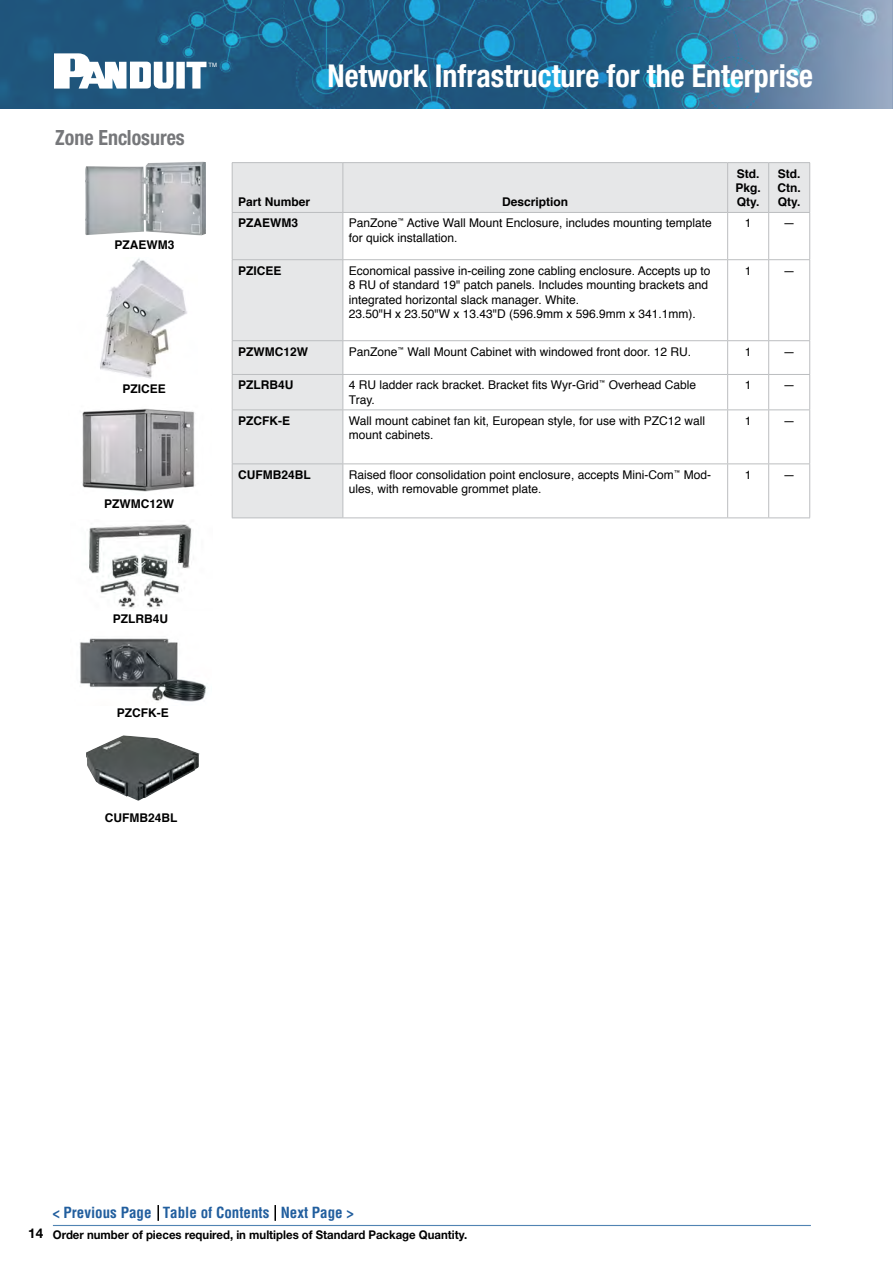
<style>
.page{position:relative;width:893px;height:1263px;background:#fff}
.page>*{position:absolute;margin:0;border:0;box-sizing:border-box;transform-origin:0 0}
.t1{font:700 condensed 31.5px "Helvetica Neue LT Std";color:#fff;scale:.95 1}
.t2{font:700 condensed 21px "Helvetica Neue LT Std";color:#76777a;scale:.95 1}
.t3{font:700 condensed 15px "Helvetica";color:#215e9e}
.t4{font:12px/14.4px "Helvetica";color:#000}
.t5{font:700 12px/14.4px "Helvetica";color:#000;text-align:justify}
.t6{font:700 12px "Helvetica Neue LT Std";color:#000;scale:.95 1}
.t7{font:6px "Helvetica";color:#fff}
.s1{font-size:13.5px}
</style>
<div class="page">
<img style="left:0;top:0;width:893px;height:109px">
<svg style="left:54px;top:53px;width:152px;height:36px"></svg>
<hr style="left:53px;top:1225px;width:758px;height:1px;background:#5184b3">
<svg style="left:233px;top:163px;width:576px;height:355px"></svg>
<hr style="left:232px;top:162px;width:111px;height:1px;background:#bcbec0">
<hr style="left:232px;top:163px;width:1px;height:49px;background:#bcbec0">
<hr style="left:343px;top:162px;width:385px;height:1px;background:#bcbec0">
<hr style="left:343px;top:163px;width:1px;height:49px;background:#bcbec0">
<hr style="left:728px;top:162px;width:41px;height:1px;background:#bcbec0">
<hr style="left:727px;top:163px;width:1px;height:49px;background:#bcbec0">
<hr style="left:769px;top:162px;width:41px;height:1px;background:#bcbec0">
<hr style="left:768px;top:163px;width:1px;height:49px;background:#bcbec0">
<hr style="left:809px;top:163px;width:1px;height:49px;background:#bcbec0">
<hr style="left:232px;top:213px;width:1px;height:46px;background:#bcbec0">
<hr style="left:343px;top:213px;width:1px;height:46px;background:#bcbec0">
<hr style="left:727px;top:213px;width:1px;height:46px;background:#bcbec0">
<hr style="left:768px;top:213px;width:1px;height:46px;background:#bcbec0">
<hr style="left:809px;top:213px;width:1px;height:46px;background:#bcbec0">
<hr style="left:232px;top:260px;width:1px;height:80px;background:#bcbec0">
<hr style="left:343px;top:260px;width:1px;height:80px;background:#bcbec0">
<hr style="left:727px;top:260px;width:1px;height:80px;background:#bcbec0">
<hr style="left:768px;top:260px;width:1px;height:80px;background:#bcbec0">
<hr style="left:809px;top:260px;width:1px;height:80px;background:#bcbec0">
<hr style="left:232px;top:340px;width:111px;height:1px;background:#bcbec0">
<hr style="left:232px;top:341px;width:1px;height:33px;background:#bcbec0">
<hr style="left:343px;top:340px;width:385px;height:1px;background:#bcbec0">
<hr style="left:343px;top:341px;width:1px;height:33px;background:#bcbec0">
<hr style="left:728px;top:340px;width:41px;height:1px;background:#bcbec0">
<hr style="left:727px;top:341px;width:1px;height:33px;background:#bcbec0">
<hr style="left:769px;top:340px;width:41px;height:1px;background:#bcbec0">
<hr style="left:768px;top:341px;width:1px;height:33px;background:#bcbec0">
<hr style="left:809px;top:341px;width:1px;height:33px;background:#bcbec0">
<hr style="left:232px;top:374px;width:111px;height:1px;background:#bcbec0">
<hr style="left:232px;top:375px;width:1px;height:35px;background:#bcbec0">
<hr style="left:343px;top:374px;width:385px;height:1px;background:#bcbec0">
<hr style="left:343px;top:375px;width:1px;height:35px;background:#bcbec0">
<hr style="left:728px;top:374px;width:41px;height:1px;background:#bcbec0">
<hr style="left:727px;top:375px;width:1px;height:35px;background:#bcbec0">
<hr style="left:769px;top:374px;width:41px;height:1px;background:#bcbec0">
<hr style="left:768px;top:375px;width:1px;height:35px;background:#bcbec0">
<hr style="left:809px;top:375px;width:1px;height:35px;background:#bcbec0">
<hr style="left:232px;top:410px;width:111px;height:1px;background:#bcbec0">
<hr style="left:232px;top:410px;width:1px;height:54px;background:#bcbec0">
<hr style="left:343px;top:410px;width:385px;height:1px;background:#bcbec0">
<hr style="left:343px;top:410px;width:1px;height:54px;background:#bcbec0">
<hr style="left:728px;top:410px;width:41px;height:1px;background:#bcbec0">
<hr style="left:727px;top:410px;width:1px;height:54px;background:#bcbec0">
<hr style="left:769px;top:410px;width:41px;height:1px;background:#bcbec0">
<hr style="left:768px;top:410px;width:1px;height:54px;background:#bcbec0">
<hr style="left:809px;top:410px;width:1px;height:54px;background:#bcbec0">
<hr style="left:232px;top:464px;width:111px;height:1px;background:#bcbec0">
<hr style="left:232px;top:464px;width:1px;height:54px;background:#bcbec0">
<hr style="left:343px;top:464px;width:385px;height:1px;background:#bcbec0">
<hr style="left:343px;top:464px;width:1px;height:54px;background:#bcbec0">
<hr style="left:728px;top:464px;width:41px;height:1px;background:#bcbec0">
<hr style="left:727px;top:464px;width:1px;height:54px;background:#bcbec0">
<hr style="left:769px;top:464px;width:41px;height:1px;background:#bcbec0">
<hr style="left:768px;top:464px;width:1px;height:54px;background:#bcbec0">
<hr style="left:809px;top:464px;width:1px;height:54px;background:#bcbec0">
<hr style="left:232px;top:518px;width:111px;height:1px;background:#bcbec0">
<hr style="left:343px;top:518px;width:385px;height:1px;background:#bcbec0">
<hr style="left:728px;top:518px;width:41px;height:1px;background:#bcbec0">
<hr style="left:769px;top:518px;width:41px;height:1px;background:#bcbec0">
<hr style="left:232px;top:212px;width:111px;height:1px;background:#bcbec0">
<hr style="left:343px;top:212px;width:385px;height:1px;background:#bcbec0">
<hr style="left:728px;top:212px;width:41px;height:1px;background:#bcbec0">
<hr style="left:769px;top:212px;width:41px;height:1px;background:#bcbec0">
<hr style="left:232px;top:259px;width:111px;height:1px;background:#bcbec0">
<hr style="left:343px;top:259px;width:385px;height:1px;background:#bcbec0">
<hr style="left:728px;top:259px;width:41px;height:1px;background:#bcbec0">
<hr style="left:769px;top:259px;width:41px;height:1px;background:#bcbec0">
<img style="left:100px;top:258px;width:87px;height:121px">
<img style="left:85px;top:162px;width:121px;height:73px">
<img style="left:88px;top:524px;width:104px;height:84px">
<img style="left:79px;top:638px;width:127px;height:64px">
<img style="left:86px;top:735px;width:114px;height:65px">
<img style="left:82px;top:408px;width:113px;height:84px">
<svg style="left:274px;top:1205px;width:2px;height:16px"></svg>
<svg style="left:157px;top:1205px;width:2px;height:16px"></svg>
<h2 class="t2" style="left:55px;top:124px;width:138px">Zone Enclosures</h2>
<p class="t5" style="left:114px;top:238px;width:62px">PZAEWM3</p>
<p class="t5" style="left:123px;top:382px;width:45px">PZICEE</p>
<p class="t5" style="left:104px;top:496px;width:71px">PZWMC12W</p>
<p class="t7" style="left:208px;top:61px;width:10px">TM</p>
<h1 class="t1" style="left:327px;top:57px;width:513px">Network Infrastructure for the Enterprise</h1>
<p class="t5" style="left:238px;top:195px;width:74px">Part Number</p>
<p class="t5" style="left:502px;top:195px;width:68px">Description</p>
<p class="t5" style="left:735px;top:166px;width:27px">Std.<br>Pkg.<br>Qty.</p>
<p class="t5" style="left:777px;top:166px;width:25px">Std.<br>Ctn.<br>Qty.</p>
<p class="t5" style="left:238px;top:216px;width:61px">PZAEWM3</p>
<p class="t4" style="left:349px;top:216px;width:365px">PanZone<sup>™</sup> Active Wall Mount Enclosure, includes mounting template for quick installation.</p>
<p class="t4" style="left:745px;top:216px;width:8px">1</p>
<p class="t4" style="left:783px;top:216px;width:13px">—</p>
<p class="t5" style="left:238px;top:263px;width:45px">PZICEE</p>
<p class="t4" style="left:349px;top:264px;width:363px">Economical passive in-ceiling zone cabling enclosure. Accepts up to 8 RU of standard 19" patch panels. Includes mounting brackets and integrated horizontal slack manager. White.<br>23.50"H x 23.50"W x 13.43"D (596.9mm x 596.9mm x 341.1mm).</p>
<p class="t4" style="left:745px;top:264px;width:8px">1</p>
<p class="t4" style="left:783px;top:264px;width:13px">—</p>
<p class="t5" style="left:238px;top:344px;width:71px">PZWMC12W</p>
<p class="t4" style="left:349px;top:345px;width:344px">PanZone<sup>™</sup> Wall Mount Cabinet with windowed front door. 12 RU.</p>
<p class="t4" style="left:745px;top:345px;width:8px">1</p>
<p class="t4" style="left:783px;top:345px;width:13px">—</p>
<p class="t5" style="left:238px;top:378px;width:57px">PZLRB4U</p>
<p class="t4" style="left:349px;top:378px;width:349px">4 RU ladder rack bracket. Bracket fits Wyr-Grid<sup>™</sup> Overhead Cable<br>Tray.</p>
<p class="t4" style="left:745px;top:378px;width:8px">1</p>
<p class="t4" style="left:783px;top:378px;width:13px">—</p>
<p class="t5" style="left:238px;top:414px;width:53px">PZCFK-E</p>
<p class="t4" style="left:349px;top:414px;width:358px">Wall mount cabinet fan kit, European style, for use with PZC12 wall mount cabinets.</p>
<p class="t4" style="left:745px;top:414px;width:8px">1</p>
<p class="t4" style="left:783px;top:414px;width:13px">—</p>
<p class="t5" style="left:238px;top:468px;width:74px">CUFMB24BL</p>
<p class="t4" style="left:349px;top:468px;width:364px">Raised floor consolidation point enclosure, accepts Mini-Com<sup>™</sup> Mod&shy;ules, with removable grommet plate.</p>
<p class="t4" style="left:745px;top:468px;width:8px">1</p>
<p class="t4" style="left:783px;top:468px;width:13px">—</p>
<p class="t5" style="left:113px;top:612px;width:57px">PZLRB4U</p>
<p class="t5" style="left:117px;top:706px;width:53px">PZCFK-E</p>
<p class="t5" style="left:105px;top:811px;width:74px">CUFMB24BL</p>
<p class="t3" style="left:52px;top:1203px;width:303px">&lt; Previous Page Table of Contents Next Page &gt;</p>
<p class="t6" style="left:28px;top:1227px;width:464px"><span class="s1">14</span> Order number of pieces required, in multiples of Standard Package Quantity.</p>
</div>
